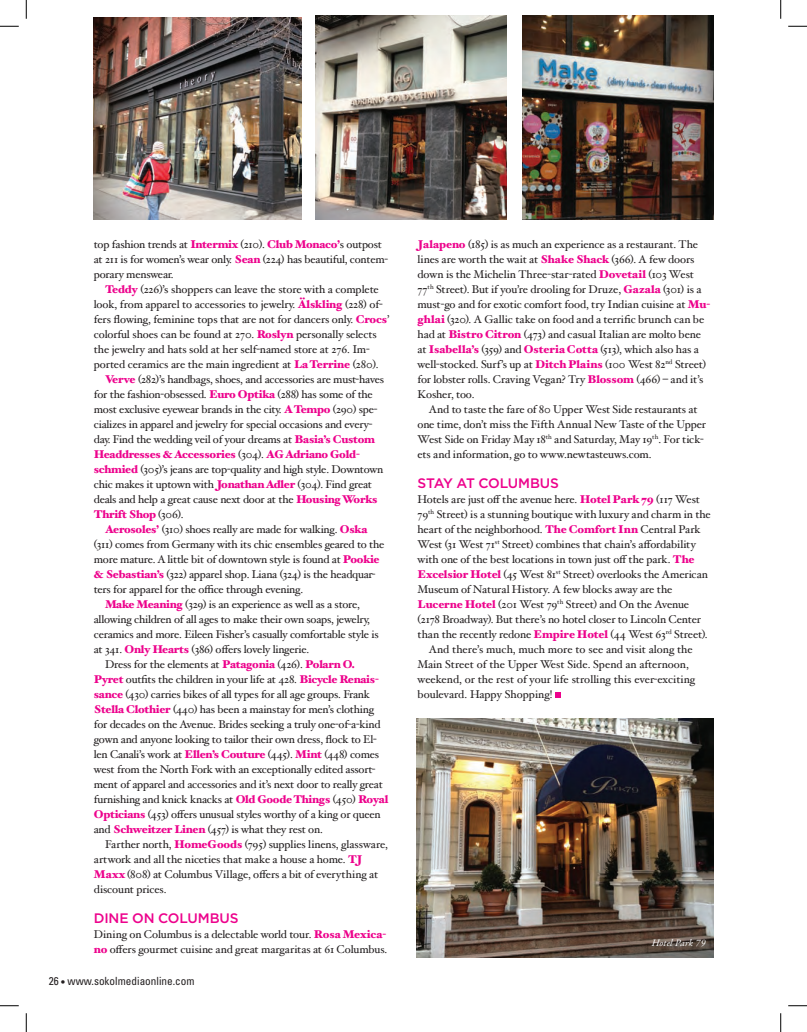
<style>
.page{position:relative;width:807px;height:1032px;background:#fff}
.page>*{position:absolute;margin:0;border:0;box-sizing:border-box;transform-origin:0 0}
.t1{font:500 13.75px "Gotham";letter-spacing:-.01em;color:#ed028c}
.t2{font:11.25px/15px "Hoefler Text";letter-spacing:-.02em;color:#231f20}
.t3{font:11.25px "Hoefler Text";color:#231f20}
.t4{font:900 11.25px "Hoefler Text";letter-spacing:-.02em;color:#ed028c}
.t5{font:condensed 11.25px "Univers";color:#231f20}
.t6{font:italic 10px "Garamond Premr Pro";letter-spacing:.01em;color:#fff}
.s1{font-weight:900;color:#ed028c}
.s2{font-weight:400;color:#231f20}
</style>
<div class="page">
<img style="left:94px;top:18px;width:207px;height:201px">
<img style="left:416px;top:718px;width:296px;height:239px">
<svg style="left:555px;top:692px;width:5px;height:5px"></svg>
<img style="left:316px;top:15px;width:190px;height:204px">
<img style="left:522px;top:16px;width:190px;height:203px">
<svg style="left:0;top:25px;width:19px;height:2px"></svg>
<svg style="left:788px;top:25px;width:18px;height:2px"></svg>
<svg style="left:0;top:1005px;width:19px;height:1px"></svg>
<svg style="left:788px;top:1005px;width:18px;height:1px"></svg>
<svg style="left:25px;top:0;width:2px;height:19px"></svg>
<svg style="left:25px;top:1013px;width:2px;height:18px"></svg>
<svg style="left:780px;top:0;width:1px;height:19px"></svg>
<svg style="left:780px;top:1013px;width:1px;height:18px"></svg>
<p class="t2" style="left:94px;top:236px;width:296px">top fashion trends at <span class="s1">Intermix</span> (210). <span class="s1">Club Monaco’</span>s outpost at 211 is for women’s wear only. <span class="s1">Sean</span> (224) has beautiful, contem&shy;porary menswear.</p>
<p class="t2" style="left:105px;top:281px;width:275px"><span class="s1">Teddy</span> (226)’s shoppers can leave the store with a complete</p>
<p class="t2" style="left:94px;top:296px;width:290px">look, from apparel to accessories to jewelry. <span class="s1">Älskling</span> (228) of-</p>
<p class="t2" style="left:94px;top:311px;width:297px">fers flowing, feminine tops that are not for dancers only. <span class="s1">Crocs</span>’</p>
<p class="t2" style="left:94px;top:326px;width:284px">colorful shoes can be found at 270. <span class="s1">Roslyn</span> personally selects</p>
<p class="t2" style="left:94px;top:341px;width:277px">the jewelry and hats sold at her self-named store at 276. Im-</p>
<p class="t2" style="left:94px;top:356px;width:286px">ported ceramics are the main ingredient at <span class="s1">La Terrine</span> (280).</p>
<p class="t2" style="left:105px;top:371px;width:280px"><span class="s1">Verve</span> (282)’s handbags, shoes, and accessories are must-haves</p>
<p class="t2" style="left:94px;top:386px;width:280px">for the fashion-obsessed. <span class="s1">Euro Optika</span> (288) has some of the</p>
<p class="t2" style="left:94px;top:401px;width:285px">most exclusive eyewear brands in the city. <span class="s1">A Tempo</span> (290) spe-</p>
<p class="t2" style="left:94px;top:416px;width:280px">cializes in apparel and jewelry for special occasions and every-</p>
<p class="t2" style="left:94px;top:431px;width:282px">day. Find the wedding veil of your dreams at <span class="s1">Basia’s Custom</span></p>
<p class="t4" style="left:94px;top:447px;width:268px">Headdresses &amp; Accessories <span class="s2">(304).</span> AG Adriano Gold-</p>
<p class="t2" style="left:94px;top:461px;width:291px"><span class="s1">schmied</span> (305)’s jeans are top-quality and high style. Downtown</p>
<p class="t2" style="left:94px;top:476px;width:279px">chic makes it uptown with <span class="s1">Jonathan Adler</span> (304). Find great</p>
<p class="t2" style="left:94px;top:491px;width:285px">deals and help a great cause next door at the <span class="s1">Housing Works</span></p>
<p class="t4" style="left:94px;top:507px;width:91px">Thrift Shop <span class="s2">(306).</span></p>
<p class="t2" style="left:105px;top:521px;width:264px"><span class="s1">Aerosoles’</span> (310) shoes really are made for walking. <span class="s1">Oska</span></p>
<p class="t2" style="left:94px;top:536px;width:292px">(311) comes from Germany with its chic ensembles geared to the</p>
<p class="t2" style="left:94px;top:551px;width:287px">more mature. A little bit of downtown style is found at <span class="s1">Pookie</span></p>
<p class="t2" style="left:94px;top:566px;width:283px"><span class="s1">&amp; Sebastian’s</span> (322) apparel shop. Liana (324) is the headquar-</p>
<p class="t2" style="left:94px;top:581px;width:211px">ters for apparel for the office through evening.</p>
<p class="t2" style="left:105px;top:596px;width:256px"><span class="s1">Make Meaning</span> (329) is an experience as well as a store,</p>
<p class="t2" style="left:94px;top:611px;width:277px">allowing children of all ages to make their own soaps, jewelry,</p>
<p class="t2" style="left:94px;top:626px;width:286px">ceramics and more. Eileen Fisher’s casually comfortable style is</p>
<p class="t2" style="left:94px;top:641px;width:217px">at 341. <span class="s1">Only Hearts</span> (386) offers lovely lingerie.</p>
<p class="t2" style="left:105px;top:656px;width:251px">Dress for the elements at <span class="s1">Patagonia</span> (426). <span class="s1">Polarn O.</span></p>
<p class="t2" style="left:94px;top:671px;width:287px"><span class="s1">Pyret</span> outfits the children in your life at 428. <span class="s1">Bicycle Renais-</span></p>
<p class="t2" style="left:94px;top:686px;width:277px"><span class="s1">sance</span> (430) carries bikes of all types for all age groups. Frank</p>
<p class="t2" style="left:94px;top:701px;width:281px"><span class="s1">Stella Clothier</span> (440) has been a mainstay for men’s clothing</p>
<p class="t2" style="left:94px;top:716px;width:288px">for decades on the Avenue. Brides seeking a truly one-of-a-kind</p>
<p class="t2" style="left:94px;top:731px;width:284px">gown and anyone looking to tailor their own dress, flock to El-</p>
<p class="t2" style="left:94px;top:746px;width:287px">len Canali’s work at <span class="s1">Ellen’s Couture</span> (445). <span class="s1">Mint</span> (448) comes</p>
<p class="t2" style="left:94px;top:761px;width:283px">west from the North Fork with an exceptionally edited assort-</p>
<p class="t2" style="left:94px;top:776px;width:290px">ment of apparel and accessories and it’s next door to really great</p>
<p class="t2" style="left:94px;top:791px;width:296px">furnishing and knick knacks at <span class="s1">Old Goode Things</span> (450) <span class="s1">Royal</span></p>
<p class="t2" style="left:94px;top:806px;width:288px"><span class="s1">Opticians</span> (453) offers unusual styles worthy of a king or queen</p>
<p class="t2" style="left:94px;top:821px;width:230px">and <span class="s1">Schweitzer Linen</span> (457) is what they rest on.</p>
<p class="t2" style="left:105px;top:836px;width:284px">Farther north, <span class="s1">HomeGoods</span> (795) supplies linens, glassware,</p>
<p class="t2" style="left:94px;top:851px;width:270px">artwork and all the niceties that make a house a home. <span class="s1">TJ</span></p>
<p class="t2" style="left:94px;top:866px;width:286px"><span class="s1">Maxx</span> (808) at Columbus Village, offers a bit of everything at</p>
<p class="t2" style="left:94px;top:881px;width:74px">discount prices.</p>
<p class="t1" style="left:94px;top:910px;width:146px">DINE ON COLUMBUS</p>
<p class="t2" style="left:94px;top:926px;width:295px">Dining on Columbus is a delectable world tour. <span class="s1">Rosa Mexica&shy;no</span> offers gourmet cuisine and great margaritas at 61 Columbus.</p>
<p class="t5" style="left:49px;top:973px;width:147px">26 • www.sokolmediaonline.com</p>
<p class="t2" style="left:417px;top:236px;width:295px"><span class="s1">Jalapeno</span> (185) is as much an experience as a restaurant. The lines are worth the wait at <span class="s1">Shake Shack</span> (366). A few doors down is the Michelin Three-star-rated <span class="s1">Dovetail</span> (103 West 77<sup>th</sup> Street). But if you’re drooling for Druze, <span class="s1">Gazala</span> (301) is a must-go and for exotic comfort food, try Indian cuisine at <span class="s1">Mu&shy;ghlai</span> (320). A Gallic take on food and a terrific brunch can be had at <span class="s1">Bistro Citron</span> (473) and casual Italian are molto bene at <span class="s1">Isabella’s</span> (359) and <span class="s1">Osteria Cotta</span> (513), which also has a well-stocked. Surf’s up at <span class="s1">Ditch Plains</span> (100 West 82<sup>nd</sup> Street) for lobster rolls. Craving Vegan? Try <span class="s1">Blossom</span> (466) – and it’s Kosher, too.</p>
<p class="t2" style="left:417px;top:401px;width:290px;text-indent:11px">And to taste the fare of 80 Upper West Side restaurants at one time, don’t miss the Fifth Annual New Taste of the Upper West Side on Friday May 18<sup>th</sup> and Saturday, May 19<sup>th</sup>. For tick&shy;ets and information, go to www.newtasteuws.com.</p>
<p class="t1" style="left:417px;top:475px;width:143px">STAY AT COLUMBUS</p>
<p class="t2" style="left:417px;top:491px;width:284px">Hotels are just off the avenue here. <span class="s1">Hotel Park 79</span> (117 West</p>
<p class="t2" style="left:417px;top:506px;width:295px">79<sup>th</sup> Street) is a stunning boutique with luxury and charm in the</p>
<p class="t2" style="left:417px;top:521px;width:284px">heart of the neighborhood. <span class="s1">The Comfort Inn</span> Central Park</p>
<p class="t2" style="left:417px;top:536px;width:280px">West (31 West 71<sup>st</sup> Street) combines that chain’s affordability</p>
<p class="t2" style="left:417px;top:551px;width:278px">with one of the best locations in town just off the park. <span class="s1">The</span></p>
<p class="t2" style="left:417px;top:566px;width:292px"><span class="s1">Excelsior Hotel</span> (45 West 81<sup>st</sup> Street) overlooks the American</p>
<p class="t2" style="left:417px;top:581px;width:256px">Museum of Natural History. A few blocks away are the</p>
<p class="t2" style="left:417px;top:596px;width:273px"><span class="s1">Lucerne Hotel</span> (201 West 79<sup>th</sup> Street) and On the Avenue</p>
<p class="t2" style="left:417px;top:611px;width:285px">(2178 Broadway). But there’s no hotel closer to Lincoln Center</p>
<p class="t2" style="left:417px;top:626px;width:291px">than the recently redone <span class="s1">Empire Hotel</span> (44 West 63<sup>rd</sup> Street).</p>
<p class="t3" style="left:428px;top:642px;width:265px">And there’s much, much more to see and visit along the</p>
<p class="t3" style="left:417px;top:657px;width:273px">Main Street of the Upper West Side. Spend an afternoon,</p>
<p class="t3" style="left:417px;top:672px;width:279px">weekend, or the rest of your life strolling this ever-exciting</p>
<p class="t3" style="left:417px;top:687px;width:136px">boulevard. Happy Shopping!</p>
<p class="t6" style="left:651px;top:936px;width:55px">Hotel Park 79</p>
</div>
